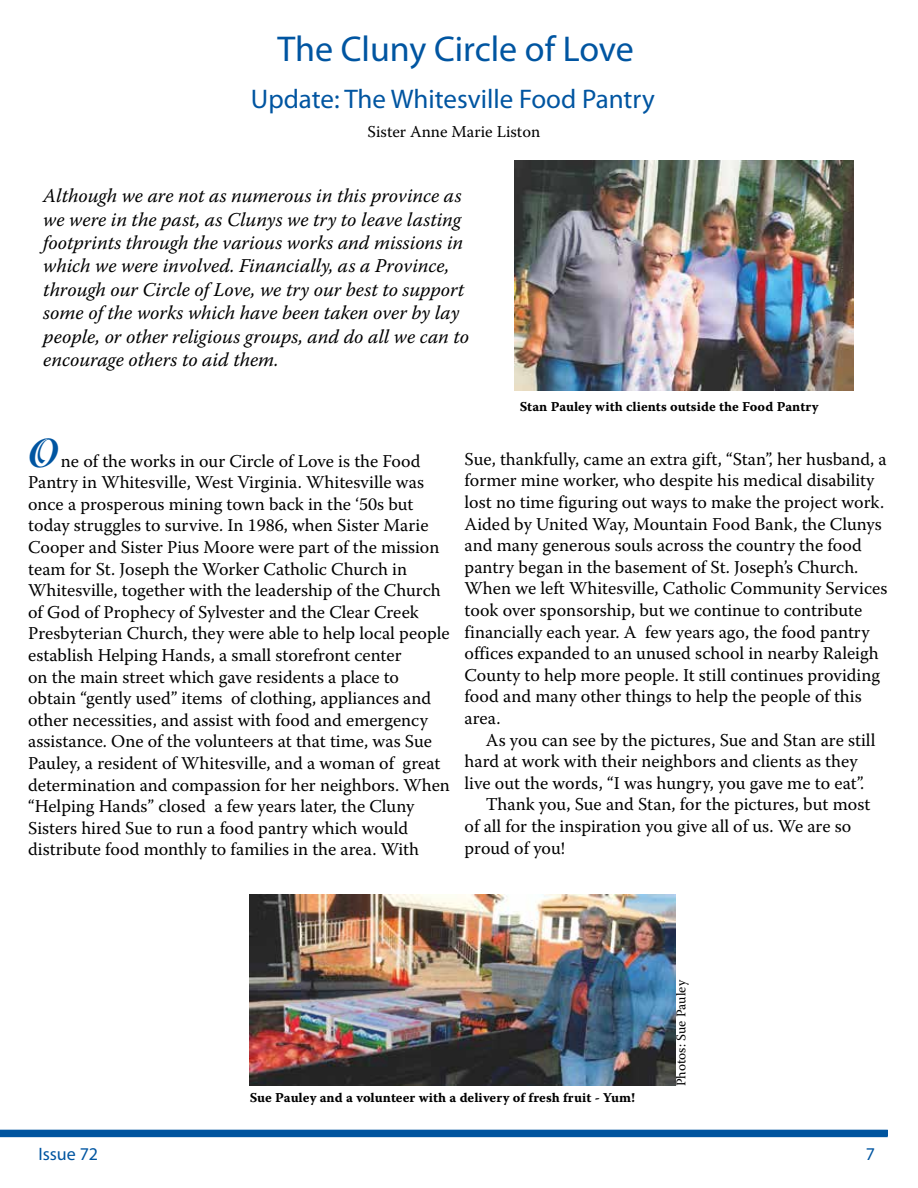
<style>
.page{position:relative;width:918px;height:1188px;background:#fff}
.page>*{position:absolute;margin:0;border:0;box-sizing:border-box;transform-origin:0 0}
.t1{font:700 45px "Isadora";color:#0055a1}
.t2{font:36px "Myriad Pro";color:#0055a1}
.t3{font:27px "Myriad Pro";color:#0055a1}
.t4{font:italic 19.5px/23.4px "Warnock Pro";color:#000}
.t5{font:18px/21.6px "Warnock Pro";color:#000}
.t6{font:18px "Myriad Pro";color:#0055a1}
.t7{font:16.5px "Warnock Pro";color:#000}
.t8{font:13.5px "Warnock Pro Bold Capt";color:#000}
.t9{font:13.5px "Warnock Pro";color:#000}
</style>
<div class="page">
<div style="left:0;top:1130px;width:888px;height:7px;background:#00549e"></div>
<img style="left:515px;top:160px;width:339px;height:230px">
<img style="left:250px;top:894px;width:425px;height:192px">
<h2 class="t2" style="left:277px;top:26px;width:358px">The Cluny Circle of Love</h2>
<h3 class="t3" style="left:251px;top:82px;width:405px">Update: The Whitesville Food Pantry</h3>
<p class="t7" style="left:368px;top:121px;width:174px">Sister Anne Marie Liston</p>
<p class="t4" style="left:43px;top:184px;width:427px">Although we are not as numerous in this province as we were in the past, as Clunys we try to leave lasting footprints through the various works and missions in which we were involved. Financially, as a Province, through our Circle of Love, we try our best to support some of the works which have been taken over by lay people, or other religious groups, and do all we can to encourage others to aid them.</p>
<p class="t8" style="left:520px;top:399px;width:300px">Stan Pauley with clients outside the Food Pantry</p>
<h1 class="t1" style="left:28px;top:427px;width:33px">O</h1>
<p class="t5" style="left:28px;top:450px;width:423px;text-indent:33px">ne of the works in our Circle of Love is the Food Pantry in Whitesville, West Virginia. Whitesville was once a prosperous mining town back in the ‘50s but today struggles to survive. In 1986, when Sister Marie Cooper and Sister Pius Moore were part of the mission team for St. Joseph the Worker Catholic Church in Whitesville, together with the leadership of the Church of God of Prophecy of Sylvester and the Clear Creek Presbyterian Church, they were able to help local people establish Helping Hands, a small storefront center<br>on the main street which gave residents a place to obtain “gently used” items of clothing, appliances and other necessities, and assist with food and emergency assistance. One of the volunteers at that time, was Sue Pauley, a resident of Whitesville, and a woman of great determination and compassion for her neighbors. When “Helping Hands” closed a few years later, the Cluny Sisters hired Sue to run a food pantry which would distribute food monthly to families in the area. With</p>
<p class="t5" style="left:465px;top:448px;width:424px">Sue, thankfully, came an extra gift, “Stan”, her husband, a former mine worker, who despite his medical disability lost no time figuring out ways to make the project work.<br>Aided by United Way, Mountain Food Bank, the Clunys and many generous souls across the country the food pantry began in the basement of St. Joseph’s Church.<br>When we left Whitesville, Catholic Community Services took over sponsorship, but we continue to contribute financially each year. A few years ago, the food pantry offices expanded to an unused school in nearby Raleigh County to help more people. It still continues providing food and many other things to help the people of this area.</p>
<p class="t5" style="left:486px;top:729px;width:391px">As you can see by the pictures, Sue and Stan are still</p>
<p class="t5" style="left:465px;top:750px;width:395px">hard at work with their neighbors and clients as they</p>
<p class="t5" style="left:465px;top:772px;width:401px">live out the words, “I was hungry, you gave me to eat”.</p>
<p class="t5" style="left:486px;top:793px;width:386px">Thank you, Sue and Stan, for the pictures, but most</p>
<p class="t5" style="left:465px;top:815px;width:388px">of all for the inspiration you give all of us. We are so</p>
<p class="t5" style="left:465px;top:837px;width:102px">proud of you!</p>
<p class="t8" style="left:250px;top:1090px;width:387px">Sue Pauley and a volunteer with a delivery of fresh fruit - Yum!</p>
<p class="t9" style="left:673px;top:1086px;width:108px;rotate:-90deg">Photos: Sue Pauley</p>
<p class="t6" style="left:38px;top:1142px;width:61px">Issue 72</p>
<p class="t6" style="left:866px;top:1142px;width:11px">7</p>
</div>
